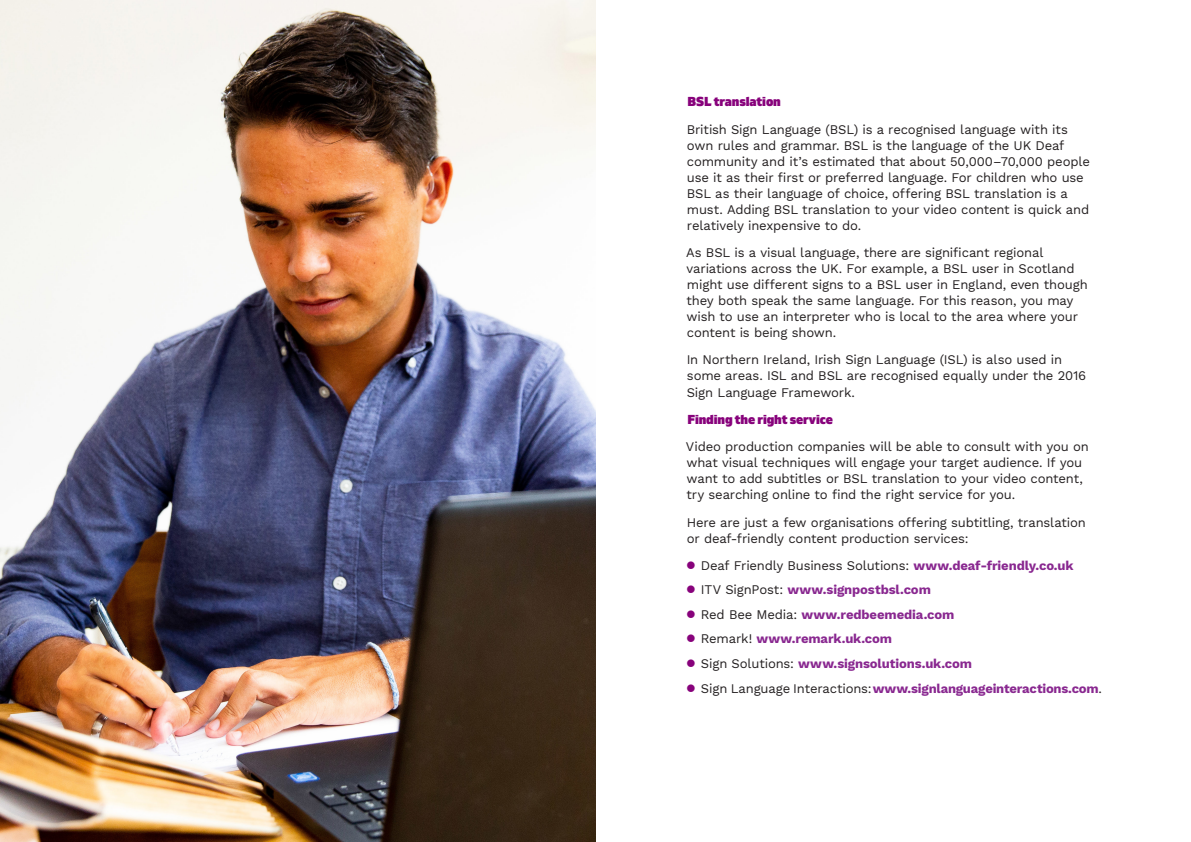
<style>
.page{position:relative;width:1191px;height:842px;background:#fff}
.page>*{position:absolute;margin:0;border:0;box-sizing:border-box;transform-origin:0 0}
.Body_large_-_space{font:13px/16px "Work Sans";letter-spacing:-.015em;color:#231f20}
.t1{font:700 13px "Work Sans";letter-spacing:-.01em;color:#892890}
.Body_large_-_space-2{font:13px "Gilam Black DEMO";letter-spacing:-.01em;color:#87027b}
.s1{font-weight:700;color:#892890}
.s2{font-weight:400;color:#231f20}
</style>
<div class="page">
<img style="left:0;top:0;width:595px;height:842px">
<p class="Body_large_-_space-2" style="left:687px;top:94px;width:95px">BSL translation</p>
<p class="Body_large_-_space" style="left:686px;top:122px;width:405px">British Sign Language (BSL) is a recognised language with its own rules and grammar. BSL is the language of the UK Deaf community and it’s estimated that about 50,000–70,000 people use it as their first or preferred language. For children who use BSL as their language of choice, offering BSL translation is a must. Adding BSL translation to your video content is quick and relatively inexpensive to do.</p>
<p class="Body_large_-_space" style="left:686px;top:245px;width:403px">As BSL is a visual language, there are significant regional variations across the UK. For example, a BSL user in Scotland might use different signs to a BSL user in England, even though they both speak the same language. For this reason, you may wish to use an interpreter who is local to the area where your content is being shown.</p>
<p class="Body_large_-_space" style="left:686px;top:353px;width:401px">In Northern Ireland, Irish Sign Language (ISL) is also used in some areas. ISL and BSL are recognised equally under the 2016<br>Sign Language Framework.</p>
<p class="Body_large_-_space-2" style="left:687px;top:411px;width:147px">Finding the right service</p>
<p class="Body_large_-_space" style="left:686px;top:439px;width:404px">Video production companies will be able to consult with you on what visual techniques will engage your target audience. If you want to add subtitles or BSL translation to your video content, try searching online to find the right service for you.</p>
<p class="Body_large_-_space" style="left:686px;top:515px;width:400px">Here are just a few organisations offering subtitling, translation or deaf-friendly content production services:</p>
<p class="Body_large_-_space" style="left:701px;top:558px;width:374px">Deaf Friendly Business Solutions: <span class="s1">www.deaf-friendly.co.uk</span></p>
<p class="t1" style="left:701px;top:582px;width:231px"><span class="s2">ITV SignPost:</span> www.signpostbsl.com</p>
<p class="t1" style="left:701px;top:607px;width:255px"><span class="s2">Red Bee Media:</span> www.redbeemedia.com</p>
<p class="t1" style="left:701px;top:631px;width:193px"><span class="s2">Remark!</span> www.remark.uk.com</p>
<p class="t1" style="left:701px;top:656px;width:273px"><span class="s2">Sign Solutions:</span> www.signsolutions.uk.com</p>
<p class="t1" style="left:701px;top:681px;width:402px"><span class="s2">Sign Language Interactions:</span>www.signlanguageinteractions.com<span class="s2">.</span></p>
</div>
